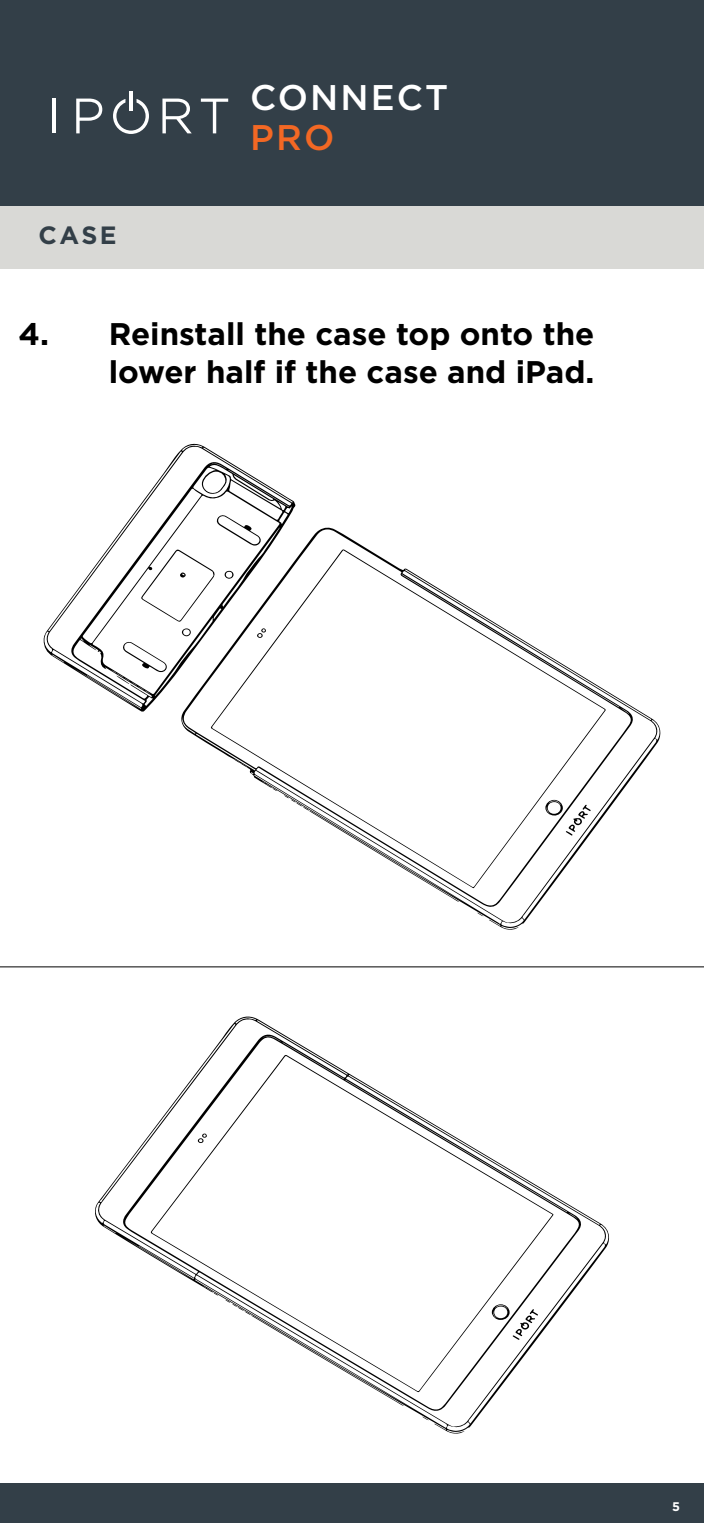
<style>
.page{position:relative;width:704px;height:1523px;background:#fff}
.page>*{position:absolute;margin:0;border:0;box-sizing:border-box;transform-origin:0 0}
.t1{font:500 35.62px "Gotham";letter-spacing:.055em;color:#fff}
.t2{font:500 35.62px "Gotham";color:#f36824}
.t3{font:700 31.25px/37.5px "Gotham";color:#000;text-align:right}
.t4{font:700 25px "Gotham";color:#333f48}
.t5{font:700 12.5px "Gotham";color:#fff}
</style>
<div class="page">
<div style="left:0;top:0;width:703px;height:236px;background:#333f48"></div>
<div style="left:0;top:1483px;width:703px;height:39px;background:#333f48"></div>
<hr style="left:52px;top:99px;width:3px;height:34px;background:#fff">
<svg style="left:76px;top:99px;width:26px;height:34px"></svg>
<svg style="left:162px;top:99px;width:29px;height:34px"></svg>
<svg style="left:201px;top:99px;width:27px;height:34px"></svg>
<hr style="left:129px;top:91px;width:4px;height:20px;background:#fff">
<svg style="left:113px;top:99px;width:36px;height:35px"></svg>
<div style="left:0;top:206px;width:703px;height:62px;background:#d9d9d6"></div>
<svg style="left:44px;top:443px;width:251px;height:269px"></svg>
<svg style="left:116px;top:641px;width:51px;height:43px"></svg>
<svg style="left:140px;top:514px;width:121px;height:108px"></svg>
<svg style="left:178px;top:527px;width:483px;height:403px"></svg>
<svg style="left:476px;top:912px;width:7px;height:4px"></svg>
<svg style="left:283px;top:888px;width:176px;height:14px"></svg>
<svg style="left:210px;top:549px;width:395px;height:339px"></svg>
<svg style="left:257px;top:628px;width:9px;height:10px"></svg>
<svg style="left:545px;top:800px;width:45px;height:35px"></svg>
<svg style="left:95px;top:1016px;width:514px;height:418px"></svg>
<svg style="left:421px;top:1416px;width:7px;height:4px"></svg>
<svg style="left:225px;top:1392px;width:179px;height:14px"></svg>
<svg style="left:150px;top:1054px;width:403px;height:338px"></svg>
<svg style="left:198px;top:1133px;width:9px;height:10px"></svg>
<svg style="left:491px;top:1304px;width:46px;height:35px"></svg>
<hr style="left:0;top:966px;width:703px;height:1px;background:#000">
<p class="t4" style="left:38px;top:221px;width:80px">CASE</p>
<p class="t1" style="left:250px;top:77px;width:199px">CONNECT</p>
<p class="t2" style="left:250px;top:117px;width:85px">PRO</p>
<p class="t3" style="left:19px;top:315px;width:577px">4. Reinstall the case top onto the lower half if the case and iPad.</p>
<p class="t5" style="left:671px;top:1498px;width:9px">5</p>
</div>
